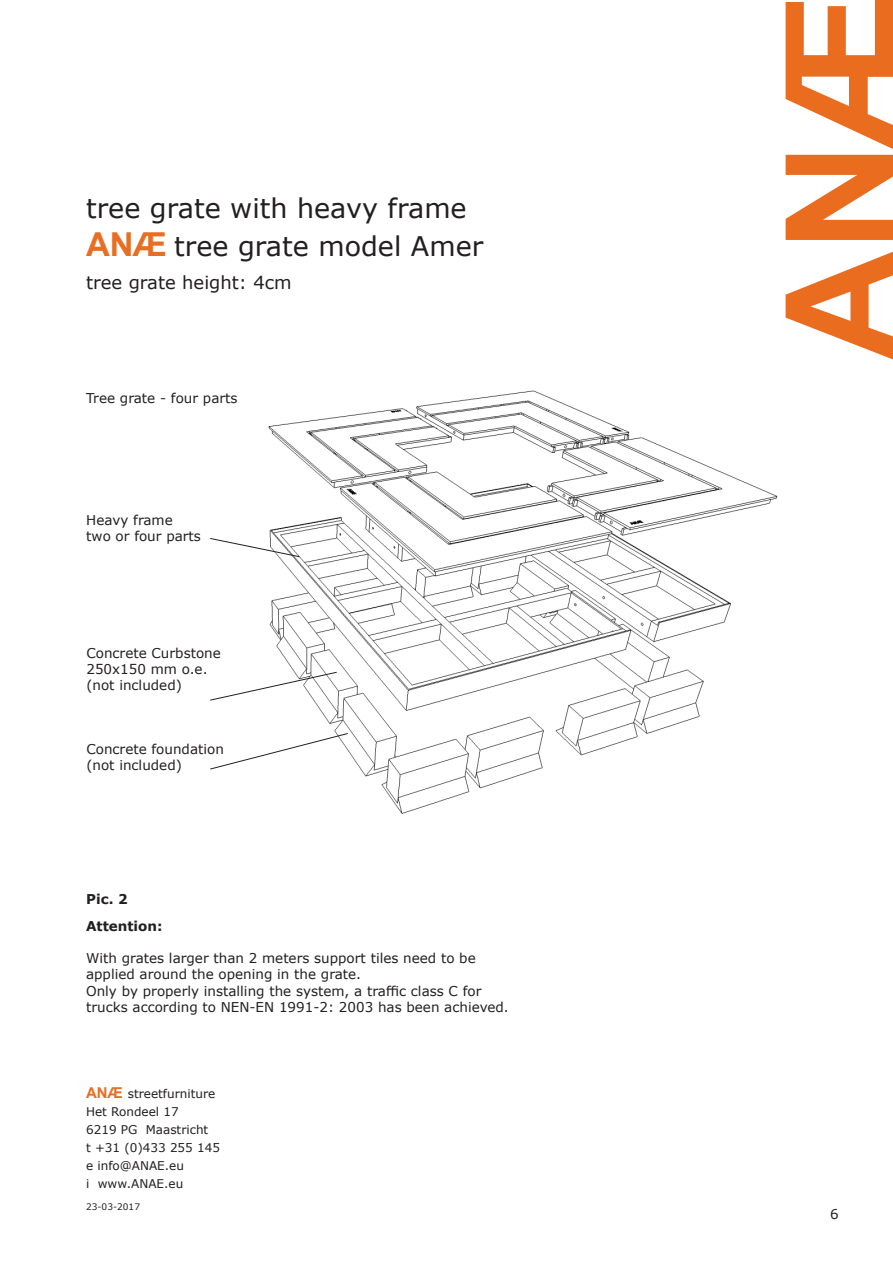
<style>
.page{position:relative;width:893px;height:1263px;background:#fff}
.page>*{position:absolute;margin:0;border:0;box-sizing:border-box;transform-origin:0 0}
.t1{font:27px "Verdana";color:#231f20}
.t2{font:18px "Verdana";color:#231f20}
.t3{font:13.5px/16.2px "Verdana";color:#231f20}
.t4{font:700 13.5px "Verdana";color:#231f20}
.t5{font:12px/18px "Verdana";color:#231f20}
.t6{font:9px "Verdana";color:#231f20}
.s1{font-family:"Arial";font-weight:700;font-size:33px;color:#e86e23}
.s2{font-family:"Arial";font-weight:700;font-size:15px;color:#e86e23}
</style>
<div class="page">
<img style="left:268px;top:390px;width:510px;height:424px">
<svg style="left:786px;top:0;width:107px;height:359px"></svg>
<svg style="left:210px;top:732px;width:139px;height:38px"></svg>
<svg style="left:210px;top:671px;width:128px;height:30px"></svg>
<svg style="left:210px;top:537px;width:90px;height:21px"></svg>
<p class="t1" style="left:86px;top:189px;width:382px">tree grate with heavy frame</p>
<h1 class="t1" style="left:86px;top:228px;width:399px"><span class="s1">ANÆ</span> tree grate model Amer</h1>
<h2 class="t2" style="left:86px;top:270px;width:207px">tree grate height: 4cm</h2>
<p class="t3" style="left:86px;top:390px;width:153px">Tree grate - four parts</p>
<p class="t3" style="left:86px;top:512px;width:88px">Heavy frame</p>
<p class="t3" style="left:86px;top:528px;width:116px">two or four parts</p>
<p class="t3" style="left:86px;top:645px;width:136px">Concrete Curbstone</p>
<p class="t3" style="left:86px;top:661px;width:123px">250x150 mm o.e.</p>
<p class="t3" style="left:86px;top:677px;width:97px">(not included)</p>
<p class="t3" style="left:86px;top:741px;width:139px">Concrete foundation</p>
<p class="t3" style="left:86px;top:757px;width:97px">(not included)</p>
<p class="t4" style="left:86px;top:890px;width:43px">Pic. 2</p>
<p class="t4" style="left:86px;top:916px;width:78px">Attention:</p>
<p class="t3" style="left:86px;top:950px;width:391px">With grates larger than 2 meters support tiles need to be applied around the opening in the grate.</p>
<p class="t3" style="left:86px;top:982px;width:424px">Only by properly installing the system, a traffic class C for trucks according to NEN-EN 1991-2: 2003 has been achieved.</p>
<p class="t5" style="left:86px;top:1085px;width:135px"><span class="s2">ANÆ</span> streetfurniture<br>Het Rondeel 17<br>6219 PG Maastricht<br>t +31 (0)433 255 145 e info@ANAE.eu<br>i www.ANAE.eu</p>
<p class="t6" style="left:86px;top:1200px;width:55px">23-03-2017</p>
<p class="t3" style="left:830px;top:1206px;width:10px">6</p>
</div>
